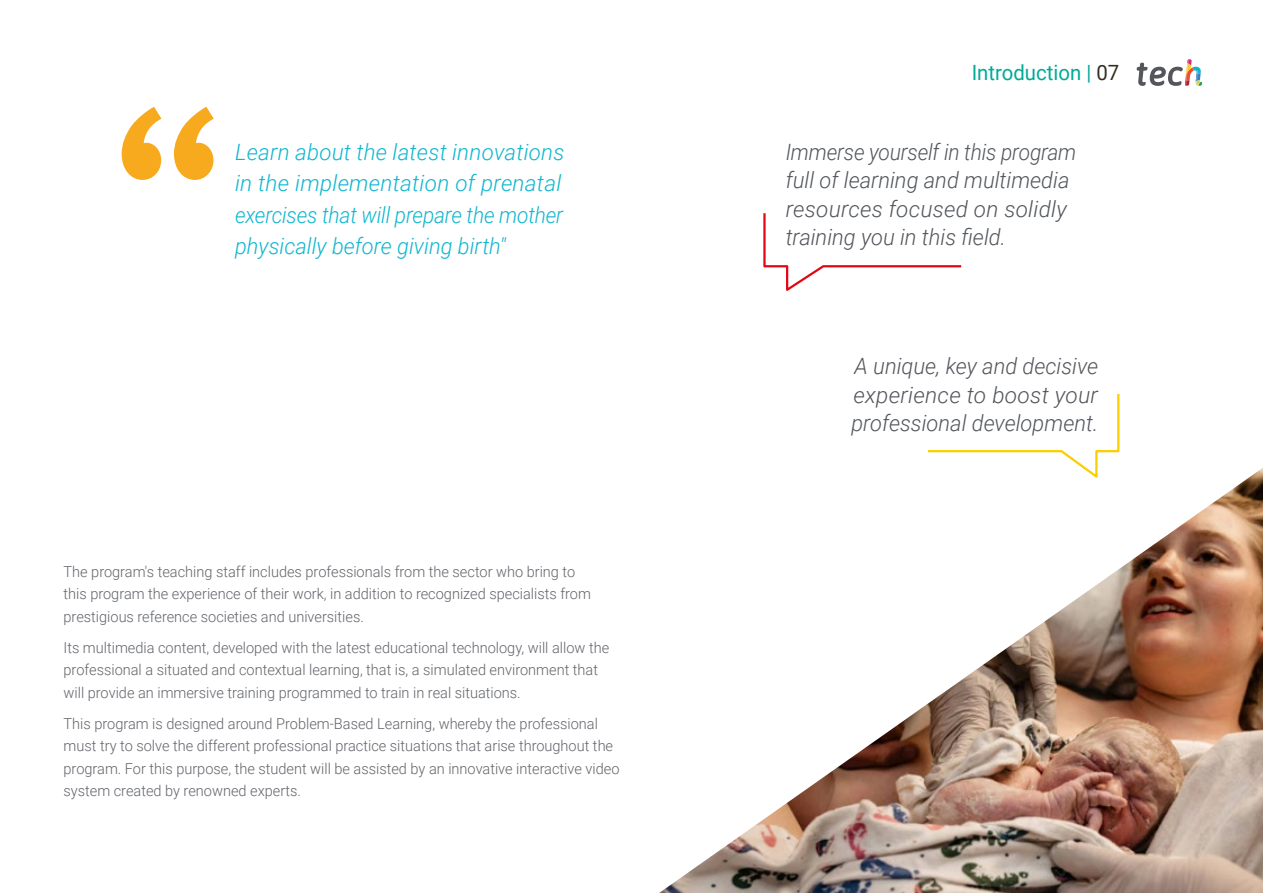
<style>
.page{position:relative;width:1263px;height:893px;background:#fff}
.page>*{position:absolute;margin:0;border:0;box-sizing:border-box;transform-origin:0 0}
.t1{font:italic 300 22.5px/31.5px "Roboto";color:#0fb6cf}
.t2{font:italic 300 22.5px/28.5px "Roboto";color:#52555b;scale:.93 1}
.t3{font:italic 300 22.5px/28.5px "Roboto";color:#52555b;text-align:justify}
.t4{font:21px "Roboto";color:#00aa97}
.t5{font:300 15px/22.5px "Roboto";color:#61646a}
.s1{color:#312e20}
</style>
<div class="page">
<svg style="left:122px;top:107px;width:92px;height:73px"></svg>
<img style="left:659px;top:468px;width:604px;height:425px">
<svg style="left:1137px;top:59px;width:65px;height:27px"></svg>
<svg style="left:926px;top:393px;width:194px;height:88px"></svg>
<svg style="left:763px;top:213px;width:199px;height:78px"></svg>
<h1 class="t1" style="left:235px;top:135px;width:331px">Learn about the latest innovations in the implementation of prenatal exercises that will prepare the mother physically before giving birth"</h1>
<p class="t5" style="left:64px;top:559px;width:529px">The program's teaching staff includes professionals from the sector who bring to this program the experience of their work, in addition to recognized specialists from prestigious reference societies and universities.</p>
<p class="t5" style="left:64px;top:635px;width:547px">Its multimedia content, developed with the latest educational technology, will allow the professional a situated and contextual learning, that is, a simulated environment that will provide an immersive training programmed to train in real situations.</p>
<p class="t5" style="left:64px;top:711px;width:557px">This program is designed around Problem-Based Learning, whereby the professional must try to solve the different professional practice situations that arise throughout the program. For this purpose, the student will be assisted by an innovative interactive video system created by renowned experts.</p>
<h2 class="t4" style="left:972px;top:58px;width:149px">Introduction | <span class="s1">07</span></h2>
<h1 class="t2" style="left:786px;top:136px;width:314px">Immerse yourself in this program full of learning and multimedia resources focused on solidly training you in this field.</h1>
<h1 class="t3" style="left:851px;top:351px;width:248px">A unique, key and decisive experience to boost your professional development.</h1>
</div>
